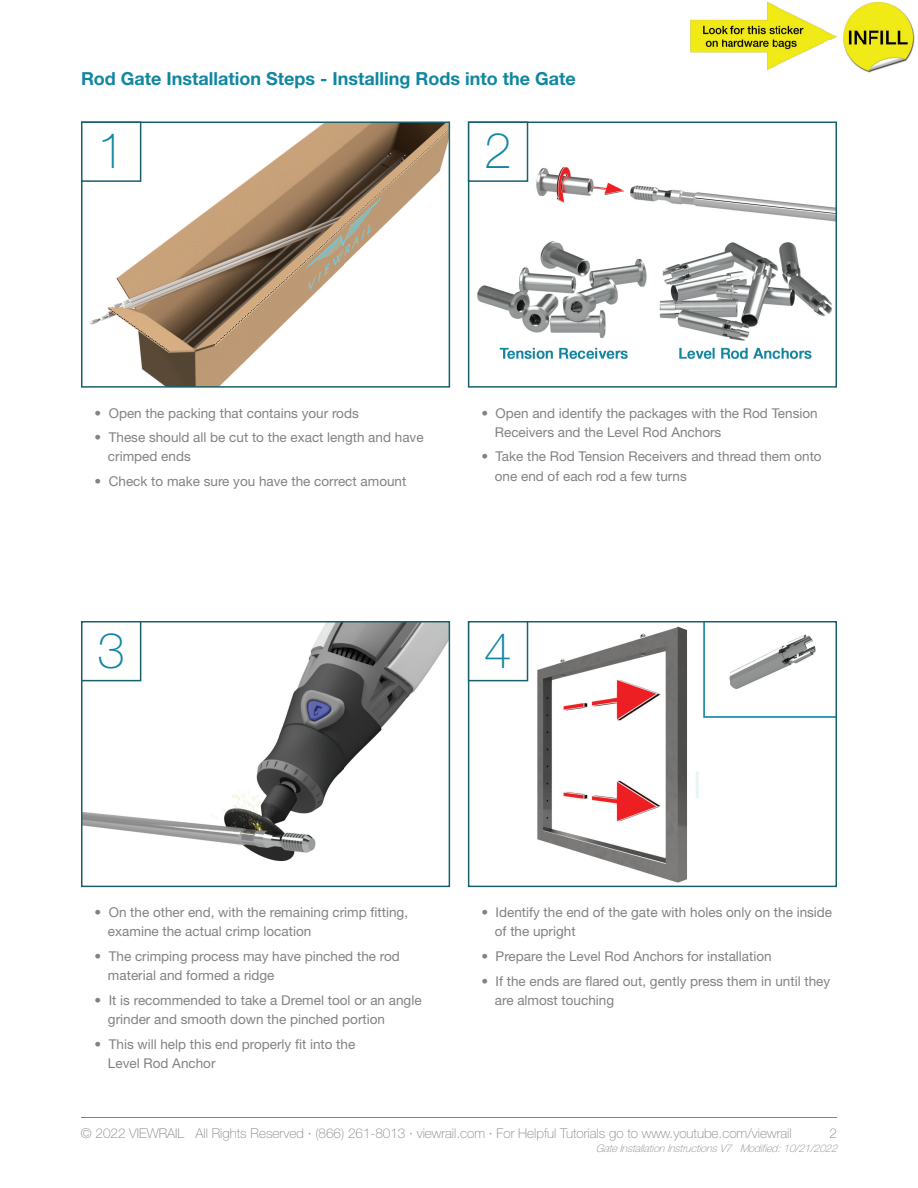
<style>
.page{position:relative;width:918px;height:1188px;background:#fff}
.page>*{position:absolute;margin:0;border:0;box-sizing:border-box;transform-origin:0 0}
.t1{font:100 49.5px "Helvetica Neue";color:#1186a1}
.t2{font:700 18px "Helvetica Neue";color:#1186a1}
.t3{font:13.5px/19.2px "Helvetica Neue";color:#808285}
.t4{font:100 13.5px "Helvetica Neue";color:#808285}
.t5{font:italic 100 10.5px "Helvetica Neue";color:#808285}
</style>
<div class="page">
<img style="left:471px;top:624px;width:363px;height:259px">
<div style="left:468px;top:621px;width:369px;height:266px;border:2px solid #17616c"></div>
<img style="left:84px;top:624px;width:363px;height:238px">
<div style="left:81px;top:621px;width:369px;height:266px;border:2px solid #17616c"></div>
<img style="left:477px;top:125px;width:357px;height:234px">
<div style="left:468px;top:122px;width:369px;height:266px;border:2px solid #17616c"></div>
<img style="left:90px;top:125px;width:357px;height:260px">
<div style="left:81px;top:122px;width:369px;height:266px;border:2px solid #17616c"></div>
<div style="left:469px;top:622px;width:59px;height:59px;background:#fff"></div>
<div style="left:468px;top:621px;width:60px;height:60px;border:2px solid #17616c"></div>
<div style="left:82px;top:622px;width:59px;height:59px;background:#fff"></div>
<div style="left:81px;top:621px;width:60px;height:60px;border:2px solid #17616c"></div>
<div style="left:469px;top:122px;width:59px;height:59px;background:#fff"></div>
<div style="left:468px;top:122px;width:60px;height:60px;border:2px solid #17616c"></div>
<div style="left:82px;top:122px;width:59px;height:59px;background:#fff"></div>
<div style="left:81px;top:122px;width:60px;height:60px;border:2px solid #17616c"></div>
<hr style="left:81px;top:1117px;width:756px;height:1px;background:#808285">
<img style="left:690px;top:2px;width:225px;height:71px">
<h2 class="t2" style="left:81px;top:68px;width:496px">Rod Gate Installation Steps - Installing Rods into the Gate</h2>
<h1 class="t1" style="left:97px;top:122px;width:29px">1</h1>
<h1 class="t1" style="left:484px;top:122px;width:29px">2</h1>
<p class="t3" style="left:94px;top:403px;width:266px">• Open the packing that contains your rods</p>
<p class="t3" style="left:108px;top:428px;width:317px;text-indent:-13px">• These should all be cut to the exact length and have crimped ends</p>
<p class="t3" style="left:94px;top:471px;width:313px">• Check to make sure you have the correct amount</p>
<p class="t3" style="left:495px;top:403px;width:324px;text-indent:-14px">• Open and identify the packages with the Rod Tension<br>Receivers and the Level Rod Anchors</p>
<p class="t3" style="left:495px;top:447px;width:328px;text-indent:-14px">• Take the Rod Tension Receivers and thread them onto one end of each rod a few turns</p>
<h1 class="t1" style="left:97px;top:622px;width:29px">3</h1>
<h1 class="t1" style="left:484px;top:622px;width:29px">4</h1>
<p class="t3" style="left:108px;top:903px;width:302px;text-indent:-13px">• On the other end, with the remaining crimp fitting, examine the actual crimp location</p>
<p class="t3" style="left:108px;top:946px;width:293px;text-indent:-13px">• The crimping process may have pinched the rod material and formed a ridge</p>
<p class="t3" style="left:108px;top:990px;width:315px;text-indent:-13px">• It is recommended to take a Dremel tool or an angle grinder and smooth down the pinched portion</p>
<p class="t3" style="left:108px;top:1034px;width:249px;text-indent:-13px">• This will help this end properly fit into the<br>Level Rod Anchor</p>
<p class="t3" style="left:495px;top:903px;width:339px;text-indent:-14px">• Identify the end of the gate with holes only on the inside of the upright</p>
<p class="t3" style="left:481px;top:946px;width:292px">• Prepare the Level Rod Anchors for installation</p>
<p class="t3" style="left:495px;top:971px;width:337px;text-indent:-14px">• If the ends are flared out, gently press them in until they are almost touching</p>
<p class="t4" style="left:81px;top:1125px;width:712px">© 2022 VIEWRAIL All Rights Reserved · (866) 261-8013 · viewrail.com · For Helpful Tutorials go to www.youtube.com/viewrail</p>
<p class="t4" style="left:829px;top:1125px;width:9px">2</p>
<p class="t5" style="left:596px;top:1142px;width:246px">GateInstallationInstructionsV7 Modified:10/21/2022</p>
</div>
